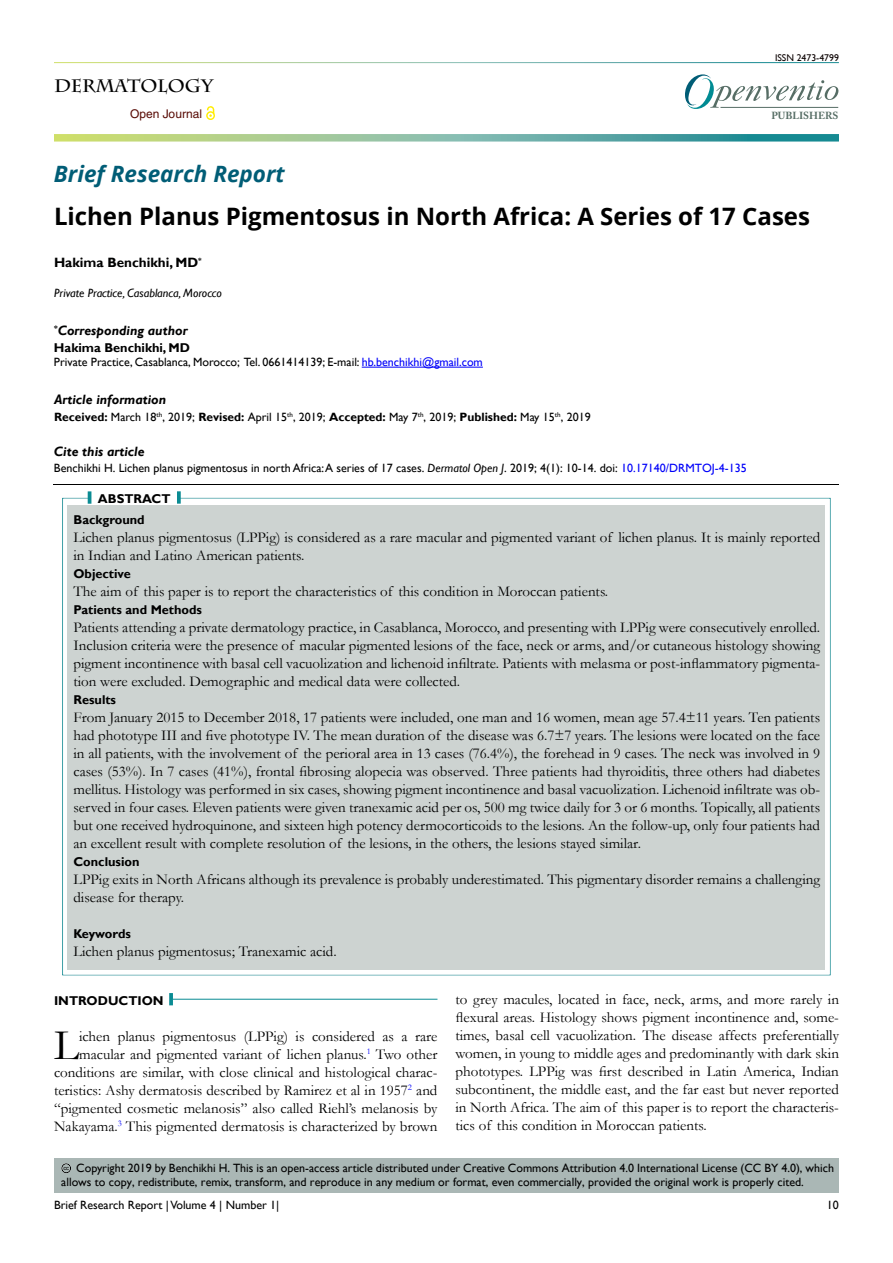
<style>
.page{position:relative;width:893px;height:1263px;background:#fff}
.page>*{position:absolute;margin:0;border:0;box-sizing:border-box;transform-origin:0 0}
.t1{font:43.8px "Garamond";color:#000}
.t2{font:700 24px "Open Sans";color:#000}
.t3{font:italic 700 22.5px "Open Sans";color:#015d76}
.t4{font:700 18px "Charlemagne Std";color:#000}
.t5{font:15px/18px "Garamond";color:#000;text-align:justify}
.t6{font:italic 700 13.5px "Gill Sans";color:#000101}
.t7{font:700 13.5px "Gill Sans";color:#000101}
.t8{font:italic 700 13.5px "Gill Sans";color:#000}
.t9{font:700 12.75px/21px "Gill Sans";color:#000}
.t10{font:700 12.75px "Gill Sans";color:#000101}
.t11{font:12px/14.4px "Gill Sans";color:#000}
.t12{font:12px "Gill Sans";color:#000101}
.t13{font:italic 12px "Gill Sans";color:#000101}
.t14{font:12px "Helvetica LT Std";color:#580b05}
.t15{font:700 10.2px "Adobe Caslon Pro";color:#566d65}
.t16{font:9.75px "Gill Sans";color:#0a0000}
.t17{font:5.7px "Arial";color:#000}
.s1{color:#0000fa}
.s2{font-weight:700}
.s3{color:#000}
.s4{color:#000101}
.s5{font-style:italic}
</style>
<div class="page">
<svg style="left:206px;top:111px;width:9px;height:9px"></svg>
<svg style="left:207px;top:106px;width:7px;height:13px"></svg>
<svg style="left:54px;top:134px;width:785px;height:8px;background:#83bb9d"></svg>
<svg style="left:685px;top:74px;width:153px;height:35px"></svg>
<hr style="left:720px;top:107px;width:118px;height:1px;background:#566d65">
<div style="left:54px;top:1158px;width:785px;height:34px;background:#aab7b5"></div>
<hr style="left:362px;top:367px;width:121px;height:1px;background:#0000fa">
<div style="left:41px;top:474px;width:810px;height:13px;background:#f9f2f3;opacity:.75"></div>
<hr style="left:173px;top:999px;width:264px;height:1px;background:#0a8b93">
<svg style="left:169px;top:993px;width:4px;height:12px"></svg>
<div style="left:50px;top:487px;width:793px;height:489px;background:#f9f2f3;opacity:.75"></div>
<div style="left:68px;top:505px;width:757px;height:464px;background:#cdd3d1"></div>
<div style="left:77px;top:486px;width:27px;height:12px;background:#fff"></div>
<svg style="left:88px;top:491px;width:3px;height:13px"></svg>
<svg style="left:177px;top:491px;width:4px;height:13px"></svg>
<div style="left:49px;top:1150px;width:37px;height:24px;background:#f9f2f3;opacity:.75"></div>
<p class="t4" style="left:54px;top:75px;width:160px">DERMATOLOGY</p>
<p class="t14" style="left:130px;top:107px;width:74px">Open Journal</p>
<h3 class="t3" style="left:54px;top:158px;width:232px">Brief Research Report</h3>
<p class="t16" style="left:775px;top:52px;width:65px">ISSN 2473-4799</p>
<p class="t15" style="left:771px;top:109px;width:69px">PUBLISHERS</p>
<h2 class="t2" style="left:54px;top:200px;width:757px">Lichen Planus Pigmentosus in North Africa: A Series of 17 Cases</h2>
<p class="t7" style="left:54px;top:254px;width:149px">Hakima Benchikhi, MD<sup>*</sup></p>
<p class="t13" style="left:54px;top:286px;width:169px">Private Practice, Casablanca, Morocco</p>
<p class="t6" style="left:54px;top:323px;width:135px"><sup>*</sup>Corresponding author</p>
<p class="t10" style="left:54px;top:340px;width:138px">Hakima Benchikhi, MD</p>
<p class="t12" style="left:54px;top:355px;width:430px">Private Practice, Casablanca, Morocco; Tel. 0661414139; E-mail: <span class="s1">hb.benchikhi@gmail.com</span></p>
<p class="t6" style="left:54px;top:392px;width:114px">Article information</p>
<p class="t12" style="left:54px;top:410px;width:538px"><span class="s2">Received:</span> March 18<sup>th</sup>, 2019; <span class="s2">Revised:</span> April 15<sup>th</sup>, 2019<span class="s3">;</span> <span class="s2">Accepted:</span> May 7<sup>th</sup>, 2019<span class="s3">;</span> <span class="s2">Published:</span> May 15<sup>th</sup>, 2019</p>
<p class="t8" style="left:54px;top:444px;width:92px">Cite this article</p>
<p class="t11" style="left:54px;top:461px;width:694px"><span class="s4">Benchikhi H</span>. Lichen planus pigmentosus in north Africa: A series of 17 cases. <span class="s5">Dermatol Open J</span>. 2019; 4(1): 10-14. doi: <span class="s1">10.17140/DRMTOJ-4-135</span></p>
<p class="t9" style="left:73px;top:488px;width:99px;text-indent:24px">ABSTRACT<br>Background</p>
<p class="t5" style="left:73px;top:528px;width:748px">Lichen planus pigmentosus (LPPig) is considered as a rare macular and pigmented variant of lichen planus. It is mainly reported in Indian and Latino American patients.</p>
<p class="t9" style="left:73px;top:563px;width:59px">Objective</p>
<p class="t5" style="left:73px;top:582px;width:536px">The aim of this paper is to report the characteristics of this condition in Moroccan patients.</p>
<p class="t9" style="left:73px;top:599px;width:130px">Patients and Methods</p>
<p class="t5" style="left:73px;top:618px;width:748px">Patients attending a private dermatology practice, in Casablanca, Morocco, and presenting with LPPig were consecutively enrolled.<br>Inclusion criteria were the presence of macular pigmented lesions of the face, neck or arms, and/or cutaneous histology showing pigment incontinence with basal cell vacuolization and lichenoid infiltrate. Patients with melasma or post-inflammatory pigmenta&shy;tion were excluded. Demographic and medical data were collected.</p>
<p class="t9" style="left:73px;top:689px;width:44px">Results</p>
<p class="t5" style="left:73px;top:708px;width:748px">From January 2015 to December 2018, 17 patients were included, one man and 16 women, mean age 57.4±11 years. Ten patients had phototype III and five phototype IV. The mean duration of the disease was 6.7±7 years. The lesions were located on the face in all patients, with the involvement of the perioral area in 13 cases (76.4%), the forehead in 9 cases. The neck was involved in 9 cases (53%). In 7 cases (41%), frontal fibrosing alopecia was observed. Three patients had thyroiditis, three others had diabetes mellitus. Histology was performed in six cases, showing pigment incontinence and basal vacuolization. Lichenoid infiltrate was ob&shy;served in four cases. Eleven patients were given tranexamic acid per os, 500 mg twice daily for 3 or 6 months. Topically, all patients but one received hydroquinone, and sixteen high potency dermocorticoids to the lesions. An the follow-up, only four patients had an excellent result with complete resolution of the lesions, in the others, the lesions stayed similar.</p>
<p class="t9" style="left:73px;top:851px;width:68px">Conclusion</p>
<p class="t5" style="left:73px;top:870px;width:748px">LPPig exits in North Africans although its prevalence is probably underestimated. This pigmentary disorder remains a challenging disease for therapy.</p>
<p class="t9" style="left:73px;top:923px;width:59px">Keywords</p>
<p class="t5" style="left:73px;top:942px;width:265px">Lichen planus pigmentosus; Tranexamic acid.</p>
<p class="t9" style="left:54px;top:990px;width:111px">INTRODUCTION</p>
<h1 class="t1" style="left:54px;top:1015px;width:27px">L</h1>
<p class="t5" style="left:54px;top:1027px;width:385px;text-align:right">ichen planus pigmentosus (LPPig) is considered as a rare macular and pigmented variant of lichen planus.<sup>1</sup> Two other conditions are similar, with close clinical and histological charac&shy;teristics: Ashy dermatosis described by Ramirez et al in 1957<sup>2</sup> and “pigmented cosmetic melanosis” also called Riehl’s melanosis by Nakayama.<sup>3</sup> This pigmented dermatosis is characterized by brown</p>
<p class="t5" style="left:455px;top:990px;width:385px">to grey macules, located in face, neck, arms, and more rarely in flexural areas. Histology shows pigment incontinence and, some&shy;times, basal cell vacuolization. The disease affects preferentially women, in young to middle ages and predominantly with dark skin phototypes. LPPig was first described in Latin America, Indian subcontinent, the middle east, and the far east but never reported in North Africa. The aim of this paper is to report the characteris&shy;tics of this condition in Moroccan patients.</p>
<p class="t11" style="left:61px;top:1160px;width:774px;text-indent:15px">Copyright 2019 by <span class="s4">Benchikhi H</span>. This is an open-access article distributed under Creative Commons Attribution 4.0 International License (CC BY 4.0), which allows to copy, redistribute, remix, transform, and reproduce in any medium or format, even commercially, provided the original work is properly cited.</p>
<p class="t17" style="left:63px;top:1164px;width:7px">cc</p>
<p class="t11" style="left:54px;top:1198px;width:227px">Brief Research Report | Volume 4 | Number 1|</p>
<p class="t11" style="left:827px;top:1198px;width:13px">10</p>
</div>
